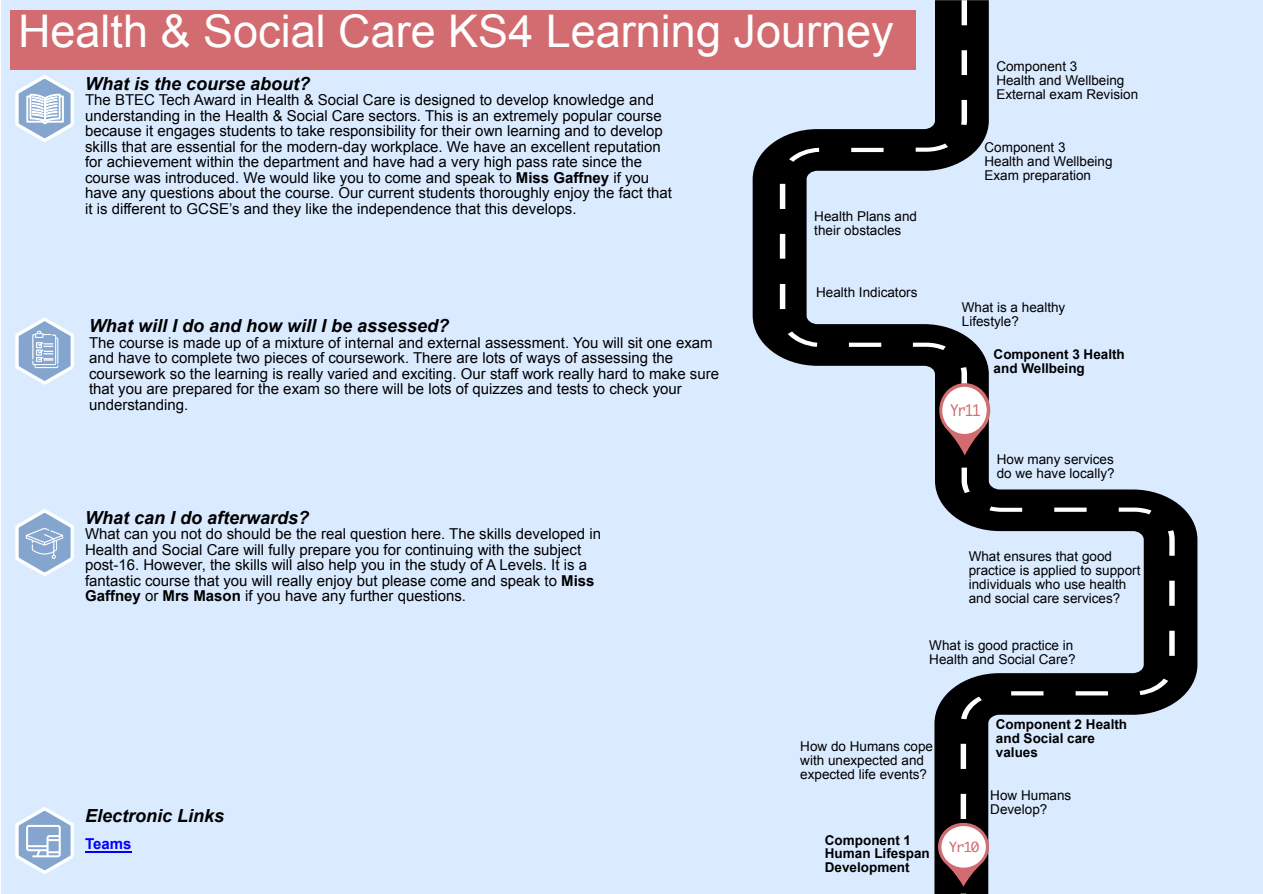
<style>
.page{position:relative;width:1263px;height:894px;background:#fff}
.page>*{position:absolute;margin:0;border:0;box-sizing:border-box;transform-origin:0 0}
.t1{font:45px "Arial";color:#fff}
.t2{font:italic 700 18px "Arial";color:#000}
.t3{font:15.15px "Monaco";color:#d36c71;scale:.94 1}
.t4{font:15px/15.5px "Arial";color:#000}
.t5{font:700 15px "Arial";color:#00f}
.t6{font:13.5px/14px "Arial";color:#000}
.t7{font:700 13.5px/14px "Arial";color:#000}
.t8{font:13.35px "Monaco";color:#d36c71;scale:1.07 1}
.s1{font-weight:700}
</style>
<div class="page">
<div style="left:1px;top:0;width:1262px;height:893px;background:#dbebff"></div>
<svg style="left:753px;top:10px;width:444px;height:693px"></svg>
<svg style="left:780px;top:0;width:395px;height:893px"></svg>
<svg style="left:935px;top:820px;width:56px;height:66px;background:#4c3235"></svg>
<div style="left:941px;top:825px;width:45px;height:42px;background:#fff;border-radius:50%"></div>
<svg style="left:937px;top:380px;width:56px;height:75px;background:#563b3f"></svg>
<div style="left:942px;top:386px;width:45px;height:48px;background:#fff;border-radius:50%"></div>
<div style="left:11px;top:11px;width:905px;height:59px;background:#d36c71"></div>
<svg style="left:15px;top:807px;width:59px;height:67px"></svg>
<hr style="left:85px;top:850px;width:46px;height:2px;background:#00f">
<svg style="left:15px;top:509px;width:59px;height:67px"></svg>
<svg style="left:15px;top:317px;width:59px;height:68px"></svg>
<svg style="left:15px;top:75px;width:59px;height:67px"></svg>
<h1 class="t1" style="left:18px;top:14px;width:877px">Health &amp; Social Care KS4 Learning Journey</h1>
<p class="t2" style="left:85px;top:76px;width:227px">What is the course about?</p>
<p class="t4" style="left:85px;top:93px;width:589px">The BTEC Tech Award in Health &amp; Social Care is designed to develop knowledge and understanding in the Health &amp; Social Care sectors. This is an extremely popular course because it engages students to take responsibility for their own learning and to develop skills that are essential for the modern-day workplace. We have an excellent reputation for achievement within the department and have had a very high pass rate since the course was introduced. We would like you to come and speak to <span class="s1">Miss Gaffney</span> if you have any questions about the course. Our current students thoroughly enjoy the fact that it is different to GCSE’s and they like the independence that this develops.</p>
<p class="t6" style="left:814px;top:211px;width:104px">Health Plans and their obstacles</p>
<p class="t6" style="left:996px;top:60px;width:143px">Component 3<br>Health and Wellbeing<br>External exam Revision</p>
<p class="t6" style="left:984px;top:141px;width:130px">Component 3<br>Health and Wellbeing<br>Exam preparation</p>
<p class="t2" style="left:89px;top:319px;width:362px">What will I do and how will I be assessed?</p>
<p class="t4" style="left:89px;top:336px;width:632px">The course is made up of a mixture of internal and external assessment. You will sit one exam and have to complete two pieces of coursework. There are lots of ways of assessing the coursework so the learning is really varied and exciting. Our staff work really hard to make sure that you are prepared for the exam so there will be lots of quizzes and tests to check your understanding.</p>
<p class="t2" style="left:85px;top:510px;width:226px">What can I do afterwards?</p>
<p class="t4" style="left:85px;top:527px;width:517px">What can you not do should be the real question here. The skills developed in Health and Social Care will fully prepare you for continuing with the subject post-16. However, the skills will also help you in the study of A Levels. It is a fantastic course that you will really enjoy but please come and speak to <span class="s1">Miss Gaffney</span> or <span class="s1">Mrs Mason</span> if you have any further questions.</p>
<p class="t6" style="left:816px;top:286px;width:103px">Health Indicators</p>
<p class="t6" style="left:962px;top:301px;width:105px">What is a healthy<br>Lifestyle?</p>
<p class="t3" style="left:950px;top:400px;width:34px">Yr11</p>
<p class="t7" style="left:994px;top:348px;width:133px">Component 3 Health and Wellbeing</p>
<p class="t6" style="left:997px;top:453px;width:119px">How many services do we have locally?</p>
<p class="t6" style="left:969px;top:550px;width:173px">What ensures that good practice is applied to support individuals who use health and social care services?</p>
<p class="t6" style="left:929px;top:639px;width:148px">What is good practice in<br>Health and Social Care?</p>
<p class="t2" style="left:85px;top:808px;width:141px">Electronic Links</p>
<p class="t5" style="left:85px;top:838px;width:48px">Teams</p>
<p class="t6" style="left:800px;top:740px;width:134px">How do Humans cope with unexpected and expected life events?</p>
<p class="t7" style="left:825px;top:833px;width:107px">Component 1<br>Human Lifespan<br>Development</p>
<p class="t7" style="left:996px;top:718px;width:133px">Component 2 Health and Social care values</p>
<p class="t8" style="left:949px;top:838px;width:30px">Yr10</p>
<p class="t6" style="left:990px;top:789px;width:83px">How Humans<br>Develop?</p>
</div>
